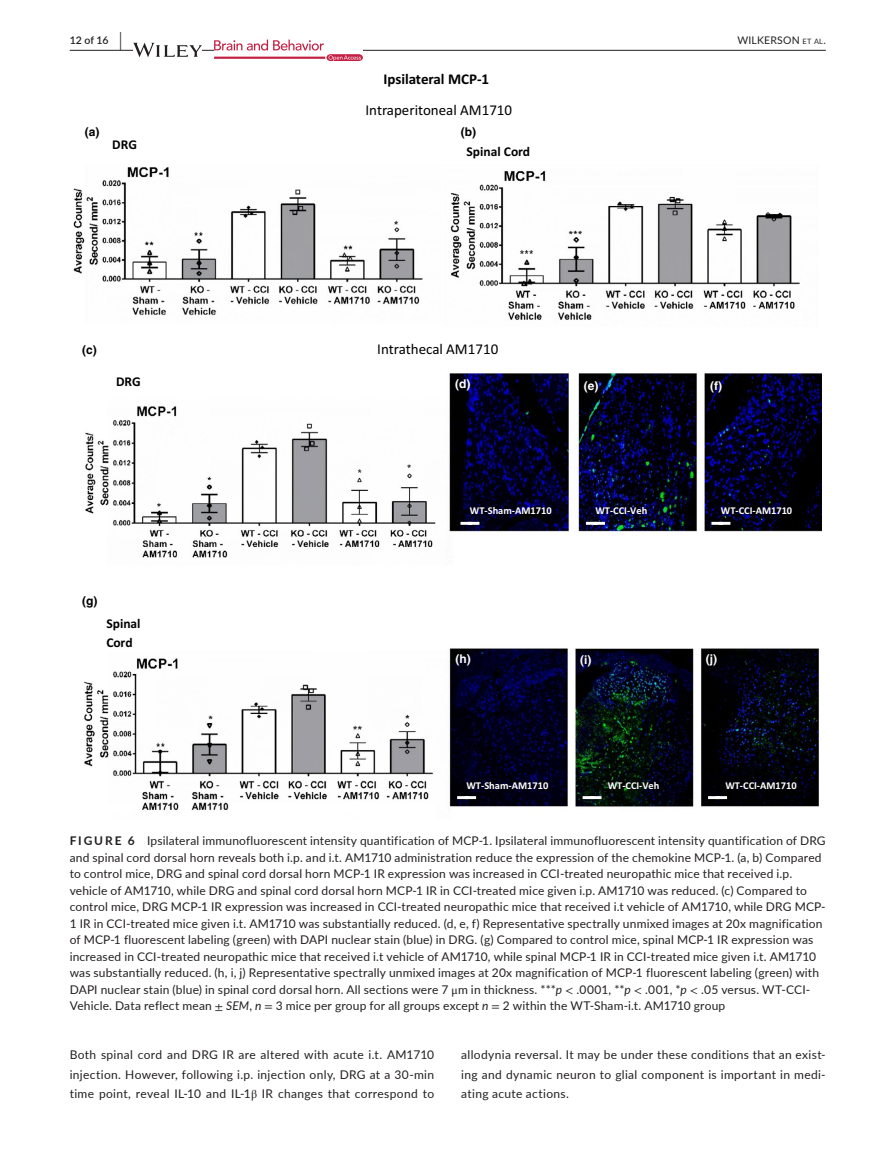
<style>
.page{position:relative;width:893px;height:1174px;background:#fff}
.page>*{position:absolute;margin:0;border:0;box-sizing:border-box;transform-origin:0 0}
.t1{font:15px "Calibri";color:#000}
.t2{font:700 15px "Calibri";color:#000}
.t3{font:700 13.5px/18.8px "Calibri";color:#000}
.t4{font:12px/16.5px "Lato";letter-spacing:.015em;color:#231f20;text-align:justify}
.t5{font:700 12px "Helvetica";color:#fff}
.t6{font:700 12px "Helvetica";color:#000}
.t7{font:700 10.5px "Calibri";color:#fff}
.t8{font:10.5px "Lato";letter-spacing:.02em;color:#231f20}
.t9{font:600 10.5px "Lato";color:#231f20}
.s1{font-size:19.5px}
.s2{font-size:7.35px}
.s3{font-weight:700}
.s4{font-family:"STIX"}
.s5{font-style:italic}
</style>
<div class="page">
<hr style="left:70px;top:50px;width:756px;height:1px;background:#231f20">
<svg style="left:133px;top:43px;width:69px;height:14px"></svg>
<svg style="left:214px;top:40px;width:149px;height:21px"></svg>
<img style="left:74px;top:167px;width:726px;height:153px">
<img style="left:84px;top:373px;width:738px;height:437px">
<svg style="left:708px;top:796px;width:19px;height:3px"></svg>
<svg style="left:583px;top:796px;width:19px;height:3px"></svg>
<svg style="left:457px;top:796px;width:19px;height:3px"></svg>
<svg style="left:711px;top:522px;width:19px;height:3px"></svg>
<svg style="left:586px;top:522px;width:19px;height:3px"></svg>
<svg style="left:460px;top:522px;width:19px;height:3px"></svg>
<p class="t9" style="left:70px;top:33px;width:54px">12 of 16 <span class="s1">|</span></p>
<p class="t8" style="left:737px;top:33px;width:90px">WILKERSON <span class="s2">et al</span>.</p>
<p class="t2" style="left:383px;top:69px;width:107px">Ipsilateral MCP-1</p>
<p class="t1" style="left:365px;top:101px;width:148px">Intraperitoneal AM1710</p>
<p class="t6" style="left:85px;top:124px;width:16px">(a)</p>
<p class="t6" style="left:461px;top:124px;width:17px">(b)</p>
<p class="t3" style="left:112px;top:135px;width:26px">DRG</p>
<p class="t6" style="left:82px;top:342px;width:16px">(c)</p>
<p class="t3" style="left:116px;top:371px;width:26px">DRG</p>
<p class="t6" style="left:82px;top:593px;width:17px">(g)</p>
<p class="t3" style="left:106px;top:614px;width:36px">Spinal<br>Cord</p>
<p class="t3" style="left:466px;top:142px;width:65px">Spinal Cord</p>
<p class="t1" style="left:377px;top:339px;width:123px">Intrathecal AM1710</p>
<p class="t5" style="left:455px;top:377px;width:17px">(d)</p>
<p class="t5" style="left:584px;top:378px;width:16px">(e)</p>
<p class="t5" style="left:710px;top:378px;width:13px">(f)</p>
<p class="t7" style="left:470px;top:504px;width:83px">WT-Sham-AM1710</p>
<p class="t7" style="left:595px;top:504px;width:53px">WT-CCI-Veh</p>
<p class="t7" style="left:721px;top:504px;width:73px">WT-CCI-AM1710</p>
<p class="t5" style="left:455px;top:652px;width:17px">(h)</p>
<p class="t5" style="left:580px;top:652px;width:13px">(i)</p>
<p class="t5" style="left:706px;top:652px;width:13px">(j)</p>
<p class="t7" style="left:467px;top:778px;width:83px">WT-Sham-AM1710</p>
<p class="t7" style="left:608px;top:778px;width:53px">WT-CCI-Veh</p>
<p class="t7" style="left:725px;top:778px;width:73px">WT-CCI-AM1710</p>
<p class="t4" style="left:70px;top:832px;width:758px;text-align:left"><span class="s3">FIGURE 6</span> Ipsilateral immunofluorescent intensity quantification of MCP-1. Ipsilateral immunofluorescent intensity quantification of DRG and spinal cord dorsal horn reveals both i.p. and i.t. AM1710 administration reduce the expression of the chemokine MCP-1. (a, b) Compared to control mice, DRG and spinal cord dorsal horn MCP-1 IR expression was increased in CCI-treated neuropathic mice that received i.p. vehicle of AM1710, while DRG and spinal cord dorsal horn MCP-1 IR in CCI-treated mice given i.p. AM1710 was reduced. (c) Compared to control mice, DRG MCP-1 IR expression was increased in CCI-treated neuropathic mice that received i.t vehicle of AM1710, while DRG MCP-1 IR in CCI-treated mice given i.t. AM1710 was substantially reduced. (d, e, f) Representative spectrally unmixed images at 20x magnification of MCP-1 fluorescent labeling (green) with DAPI nuclear stain (blue) in DRG. (g) Compared to control mice, spinal MCP-1 IR expression was increased in CCI-treated neuropathic mice that received i.t vehicle of AM1710, while spinal MCP-1 IR in CCI-treated mice given i.t. AM1710 was substantially reduced. (h, i, j) Representative spectrally unmixed images at 20x magnification of MCP-1 fluorescent labeling (green) with DAPI nuclear stain (blue) in spinal cord dorsal horn. All sections were 7 <span class="s4">μ</span>m in thickness. ***<span class="s5">p</span> <span class="s4">&lt;</span> .0001, **<span class="s5">p</span> <span class="s4">&lt;</span> .001, *<span class="s5">p</span> <span class="s4">&lt;</span> .05 versus. WT-CCI-Vehicle. Data reflect mean <span class="s4">±</span> <span class="s5">SEM</span>, <span class="s5">n</span> <span class="s4">=</span> 3 mice per group for all groups except <span class="s5">n</span> <span class="s4">=</span> 2 within the WT-Sham-i.t. AM1710 group</p>
<p class="t4" style="left:70px;top:1044px;width:366px;line-height:19.5px">Both spinal cord and DRG IR are altered with acute i.t. AM1710 injection. However, following i.p. injection only, DRG at a 30-min time point, reveal IL-10 and IL-1<span class="s4">β</span> IR changes that correspond to</p>
<p class="t4" style="left:461px;top:1044px;width:366px;line-height:19.5px">allodynia reversal. It may be under these conditions that an exist&shy;ing and dynamic neuron to glial component is important in medi&shy;ating acute actions.</p>
</div>
